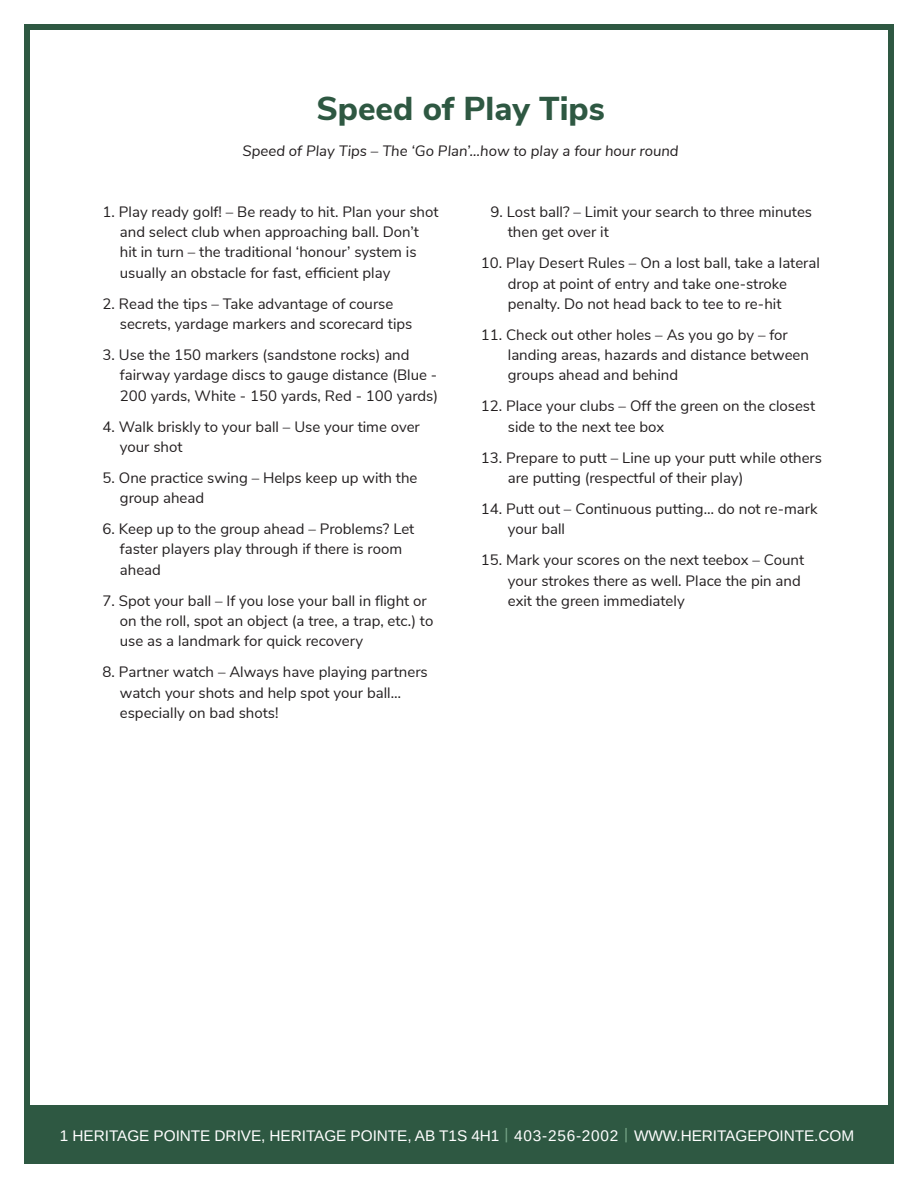
<style>
.page{position:relative;width:918px;height:1188px;background:#fff}
.page>*{position:absolute;margin:0;border:0;box-sizing:border-box;transform-origin:0 0}
.Rules_-_Title{font:800 33px "Nunito Sans";color:#2e5842}
.Contact{font:15.3px "Arimo";letter-spacing:-.005em;color:#fff}
.Rules_-_Numbered{font:15px/20.2px "Nunito Sans";color:#231f20}
.Rules_-_Paragraphs{font:italic 15px "Nunito Sans";color:#231f20}
.s1{color:#74a386}
</style>
<div class="page">
<div style="left:24px;top:24px;width:870px;height:1140px;border:6px solid #2e5842"></div>
<div style="left:28px;top:1106px;width:864px;height:58px;background:#2e5842"></div>
<p class="Rules_-_Title" style="left:316px;top:84px;width:290px">Speed of Play Tips</p>
<p class="Rules_-_Paragraphs" style="left:243px;top:140px;width:438px">Speed of Play Tips – The ‘Go Plan’…how to play a four hour round</p>
<p class="Rules_-_Numbered" style="left:120px;top:201px;width:320px;text-indent:-17px">1. Play ready golf! – Be ready to hit. Plan your shot and select club when approaching ball. Don’t hit in turn – the traditional ‘honour’ system is usually an obstacle for fast, efficient play</p>
<p class="Rules_-_Numbered" style="left:120px;top:293px;width:294px;text-indent:-17px">2. Read the tips – Take advantage of course secrets, yardage markers and scorecard tips</p>
<p class="Rules_-_Numbered" style="left:120px;top:344px;width:320px;text-indent:-17px">3. Use the 150 markers (sandstone rocks) and fairway yardage discs to gauge distance (Blue -<br>200 yards, White - 150 yards, Red - 100 yards)</p>
<p class="Rules_-_Numbered" style="left:120px;top:415px;width:302px;text-indent:-17px">4. Walk briskly to your ball – Use your time over your shot</p>
<p class="Rules_-_Numbered" style="left:120px;top:467px;width:299px;text-indent:-17px">5. One practice swing – Helps keep up with the group ahead</p>
<p class="Rules_-_Numbered" style="left:120px;top:518px;width:296px;text-indent:-17px">6. Keep up to the group ahead – Problems? Let faster players play through if there is room ahead</p>
<p class="Rules_-_Numbered" style="left:120px;top:590px;width:315px;text-indent:-17px">7. Spot your ball – If you lose your ball in flight or on the roll, spot an object (a tree, a trap, etc.) to use as a landmark for quick recovery</p>
<p class="Rules_-_Numbered" style="left:120px;top:661px;width:309px;text-indent:-17px">8. Partner watch – Always have playing partners watch your shots and help spot your ball… especially on bad shots!</p>
<p class="Rules_-_Numbered" style="left:508px;top:201px;width:306px;text-indent:-17px">9. Lost ball? – Limit your search to three minutes then get over it</p>
<p class="Rules_-_Numbered" style="left:508px;top:252px;width:314px;text-indent:-27px">10. Play Desert Rules – On a lost ball, take a lateral drop at point of entry and take one-stroke penalty. Do not head back to tee to re-hit</p>
<p class="Rules_-_Numbered" style="left:508px;top:324px;width:303px;text-indent:-27px">11. Check out other holes – As you go by – for landing areas, hazards and distance between groups ahead and behind</p>
<p class="Rules_-_Numbered" style="left:508px;top:395px;width:309px;text-indent:-27px">12. Place your clubs – Off the green on the closest side to the next tee box</p>
<p class="Rules_-_Numbered" style="left:508px;top:446px;width:316px;text-indent:-27px">13. Prepare to putt – Line up your putt while others are putting (respectful of their play)</p>
<p class="Rules_-_Numbered" style="left:508px;top:498px;width:311px;text-indent:-27px">14. Putt out – Continuous putting… do not re-mark your ball</p>
<p class="Rules_-_Numbered" style="left:508px;top:549px;width:298px;text-indent:-27px">15. Mark your scores on the next teebox – Count your strokes there as well. Place the pin and exit the green immediately</p>
<p class="Contact" style="left:60px;top:1126px;width:796px">1 HERITAGE POINTE DRIVE, HERITAGE POINTE, AB T1S 4H1 <span class="s1">|</span> 403-256-2002 <span class="s1">|</span> WWW.HERITAGEPOINTE.COM</p>
</div>
